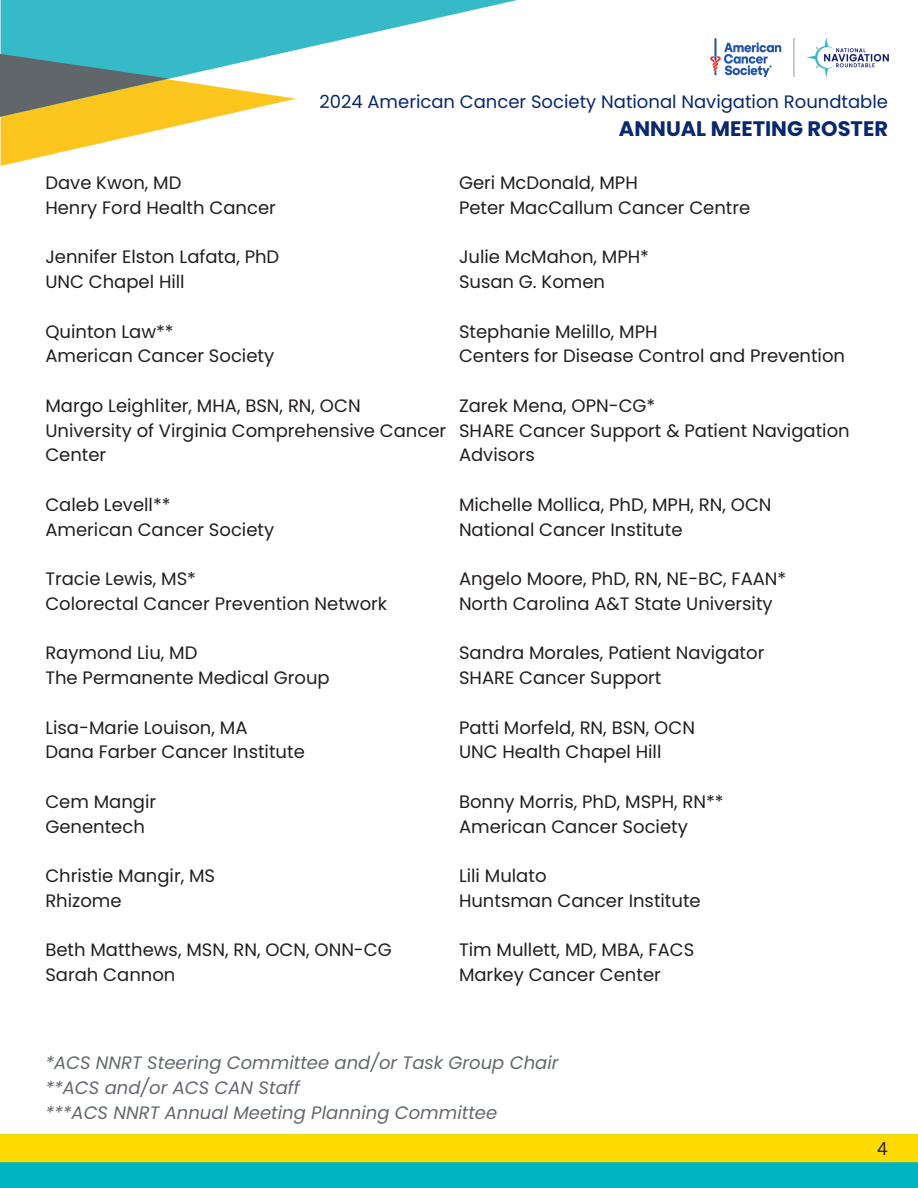
<style>
.page{position:relative;width:918px;height:1188px;background:#fff}
.page>*{position:absolute;margin:0;border:0;box-sizing:border-box;transform-origin:0 0}
.t1{font:700 21px "Poppins";color:#09286d}
.t2{font:18px/24.8px "Poppins";color:#231f20}
.t3{font:italic 18px/24.8px "Poppins";color:#64686f}
.t4{font:18px "Poppins";color:#09286d}
.t5{font:18px "Canva Sans";color:#231f20}
</style>
<div class="page">
<div style="left:0;top:1134px;width:918px;height:54px;background:#00b5c1"></div>
<div style="left:0;top:1134px;width:918px;height:28px;background:#ffdb01"></div>
<img style="left:0;top:0;width:517px;height:165px">
<img style="left:710px;top:39px;width:178px;height:37px">
<h1 class="t4" style="left:319px;top:89px;width:570px">2024 American Cancer Society National Navigation Roundtable</h1>
<h1 class="t1" style="left:619px;top:114px;width:271px">ANNUAL MEETING ROSTER</h1>
<h1 class="t2" style="left:45px;top:170px;width:232px">Dave Kwon, MD<br>Henry Ford Health Cancer</h1>
<h1 class="t2" style="left:45px;top:245px;width:236px">Jennifer Elston Lafata, PhD<br>UNC Chapel Hill</h1>
<h1 class="t2" style="left:45px;top:319px;width:230px">Quinton Law**<br>American Cancer Society</h1>
<h1 class="t2" style="left:45px;top:393px;width:402px">Margo Leighliter, MHA, BSN, RN, OCN<br>University of Virginia Comprehensive Cancer<br>Center</h1>
<h1 class="t2" style="left:45px;top:492px;width:230px">Caleb Levell**<br>American Cancer Society</h1>
<h1 class="t2" style="left:45px;top:566px;width:343px">Tracie Lewis, MS*<br>Colorectal Cancer Prevention Network</h1>
<h1 class="t2" style="left:45px;top:641px;width:286px">Raymond Liu, MD<br>The Permanente Medical Group</h1>
<h1 class="t2" style="left:45px;top:715px;width:261px">Lisa-Marie Louison, MA<br>Dana Farber Cancer Institute</h1>
<h1 class="t2" style="left:45px;top:789px;width:112px">Cem Mangir<br>Genentech</h1>
<h1 class="t2" style="left:45px;top:863px;width:171px">Christie Mangir, MS<br>Rhizome</h1>
<h1 class="t2" style="left:45px;top:938px;width:348px">Beth Matthews, MSN, RN, OCN, ONN-CG<br>Sarah Cannon</h1>
<h1 class="t2" style="left:459px;top:170px;width:293px">Geri McDonald, MPH<br>Peter MacCallum Cancer Centre</h1>
<h1 class="t2" style="left:459px;top:245px;width:192px">Julie McMahon, MPH*<br>Susan G. Komen</h1>
<h1 class="t2" style="left:459px;top:319px;width:388px">Stephanie Melillo, MPH<br>Centers for Disease Control and Prevention</h1>
<h1 class="t2" style="left:459px;top:393px;width:392px">Zarek Mena, OPN-CG*<br>SHARE Cancer Support &amp; Patient Navigation<br>Advisors</h1>
<h1 class="t2" style="left:459px;top:492px;width:314px">Michelle Mollica, PhD, MPH, RN, OCN<br>National Cancer Institute</h1>
<h1 class="t2" style="left:459px;top:566px;width:329px">Angelo Moore, PhD, RN, NE-BC, FAAN*<br>North Carolina A&amp;T State University</h1>
<h1 class="t2" style="left:459px;top:641px;width:307px">Sandra Morales, Patient Navigator<br>SHARE Cancer Support</h1>
<h1 class="t2" style="left:459px;top:715px;width:237px">Patti Morfeld, RN, BSN, OCN<br>UNC Health Chapel Hill</h1>
<h1 class="t2" style="left:459px;top:789px;width:266px">Bonny Morris, PhD, MSPH, RN**<br>American Cancer Society</h1>
<h1 class="t2" style="left:459px;top:863px;width:243px">Lili Mulato<br>Huntsman Cancer Institute</h1>
<h1 class="t2" style="left:459px;top:938px;width:237px">Tim Mullett, MD, MBA, FACS<br>Markey Cancer Center</h1>
<h1 class="t3" style="left:45px;top:1050px;width:515px">*ACS NNRT Steering Committee and/or Task Group Chair **ACS and/or ACS CAN Staff<br>***ACS NNRT Annual Meeting Planning Committee</h1>
<p class="t5" style="left:877px;top:1136px;width:12px">4</p>
</div>
